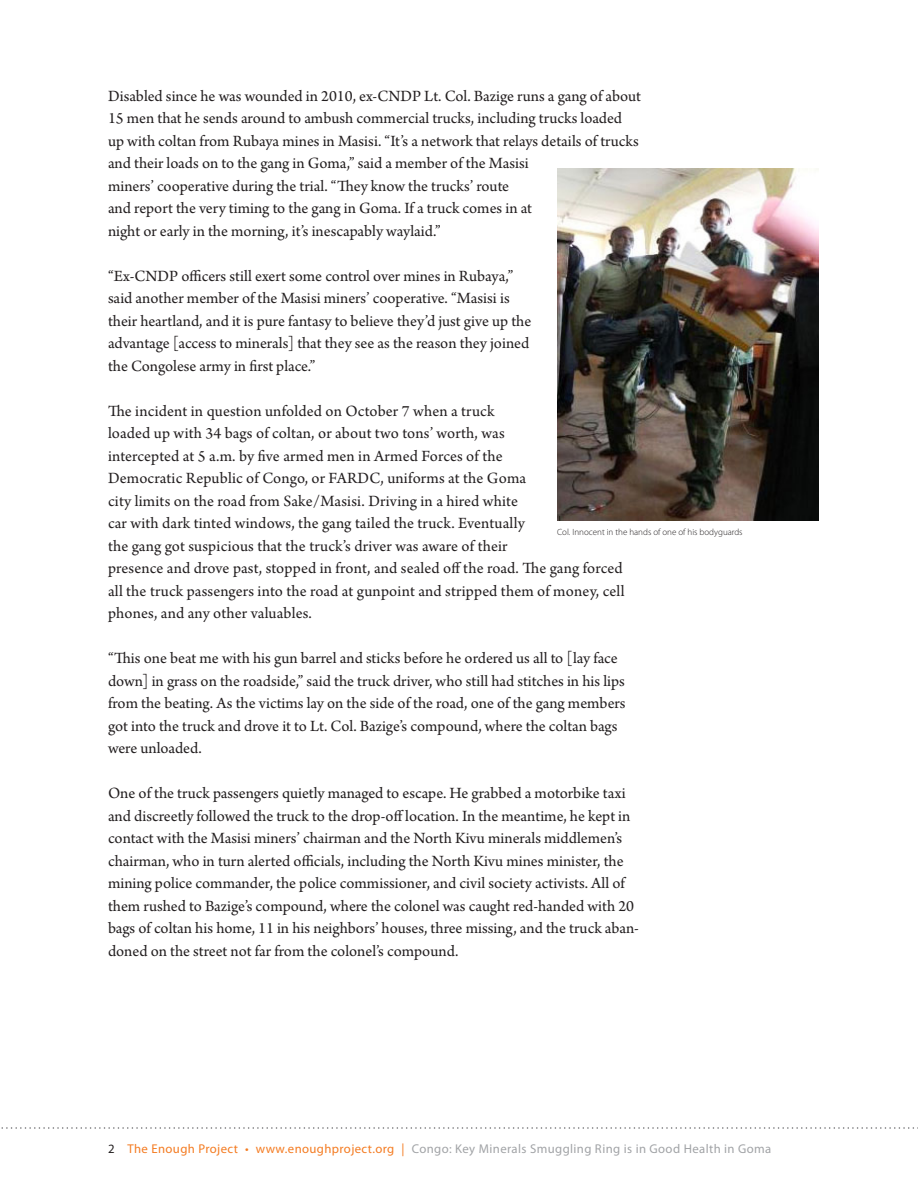
<style>
.page{position:relative;width:918px;height:1188px;background:#fff}
.page>*{position:absolute;margin:0;border:0;box-sizing:border-box;transform-origin:0 0}
.Body{font:16.5px/22.5px "Arno Pro";color:#231f20}
.t1{font:12.75px "Myriad Pro";letter-spacing:.03em;color:#a1a3a6}
.Source{font:300 9px "Myriad Pro";color:#231f20}
.s1{color:#231f20}
.s2{color:#f47b21}
</style>
<div class="page">
<svg style="left:1px;top:1127px;width:917px;height:2px"></svg>
<img style="left:557px;top:168px;width:262px;height:353px">
<p class="Body" style="left:108px;top:85px;width:535px">Disabled since he was wounded in 2010, ex-CNDP Lt. Col. Bazige runs a gang of about 15 men that he sends around to ambush commercial trucks, including trucks loaded up with coltan from Rubaya mines in Masisi. “It’s a network that relays details of trucks and their loads on to the gang in Goma,” said a member of the Masisi<br>miners’ cooperative during the trial. “They know the trucks’ route<br>and report the very timing to the gang in Goma. If a truck comes in at<br>night or early in the morning, it’s inescapably waylaid.”</p>
<p class="Body" style="left:108px;top:265px;width:425px">“Ex-CNDP officers still exert some control over mines in Rubaya,” said another member of the Masisi miners’ cooperative. “Masisi is their heartland, and it is pure fantasy to believe they’d just give up the advantage [access to minerals] that they see as the reason they joined the Congolese army in first place.”</p>
<p class="Body" style="left:108px;top:400px;width:518px">The incident in question unfolded on October 7 when a truck<br>loaded up with 34 bags of coltan, or about two tons’ worth, was<br>intercepted at 5 a.m. by five armed men in Armed Forces of the<br>Democratic Republic of Congo, or FARDC, uniforms at the Goma<br>city limits on the road from Sake/Masisi. Driving in a hired white<br>car with dark tinted windows, the gang tailed the truck. Eventually<br>the gang got suspicious that the truck’s driver was aware of their<br>presence and drove past, stopped in front, and sealed off the road. The gang forced all the truck passengers into the road at gunpoint and stripped them of money, cell phones, and any other valuables.</p>
<p class="Body" style="left:108px;top:648px;width:519px">“This one beat me with his gun barrel and sticks before he ordered us all to [lay face down] in grass on the roadside,” said the truck driver, who still had stitches in his lips from the beating. As the victims lay on the side of the road, one of the gang members got into the truck and drove it to Lt. Col. Bazige’s compound, where the coltan bags were unloaded.</p>
<p class="Body" style="left:108px;top:783px;width:532px">One of the truck passengers quietly managed to escape. He grabbed a motorbike taxi and discreetly followed the truck to the drop-off location. In the meantime, he kept in contact with the Masisi miners’ chairman and the North Kivu minerals middlemen’s chairman, who in turn alerted officials, including the North Kivu mines minister, the mining police commander, the police commissioner, and civil society activists. All of them rushed to Bazige’s compound, where the colonel was caught red-handed with 20 bags of coltan his home, 11 in his neighbors’ houses, three missing, and the truck aban&shy;doned on the street not far from the colonel’s compound.</p>
<p class="Source" style="left:557px;top:526px;width:187px">Col. Innocent in the hands of one of his bodyguards</p>
<p class="t1" style="left:108px;top:1141px;width:665px"><span class="s1">2</span> <span class="s2">The Enough Project • www.enoughproject.org |</span> Congo: Key Minerals Smuggling Ring is in Good Health in Goma</p>
</div>
